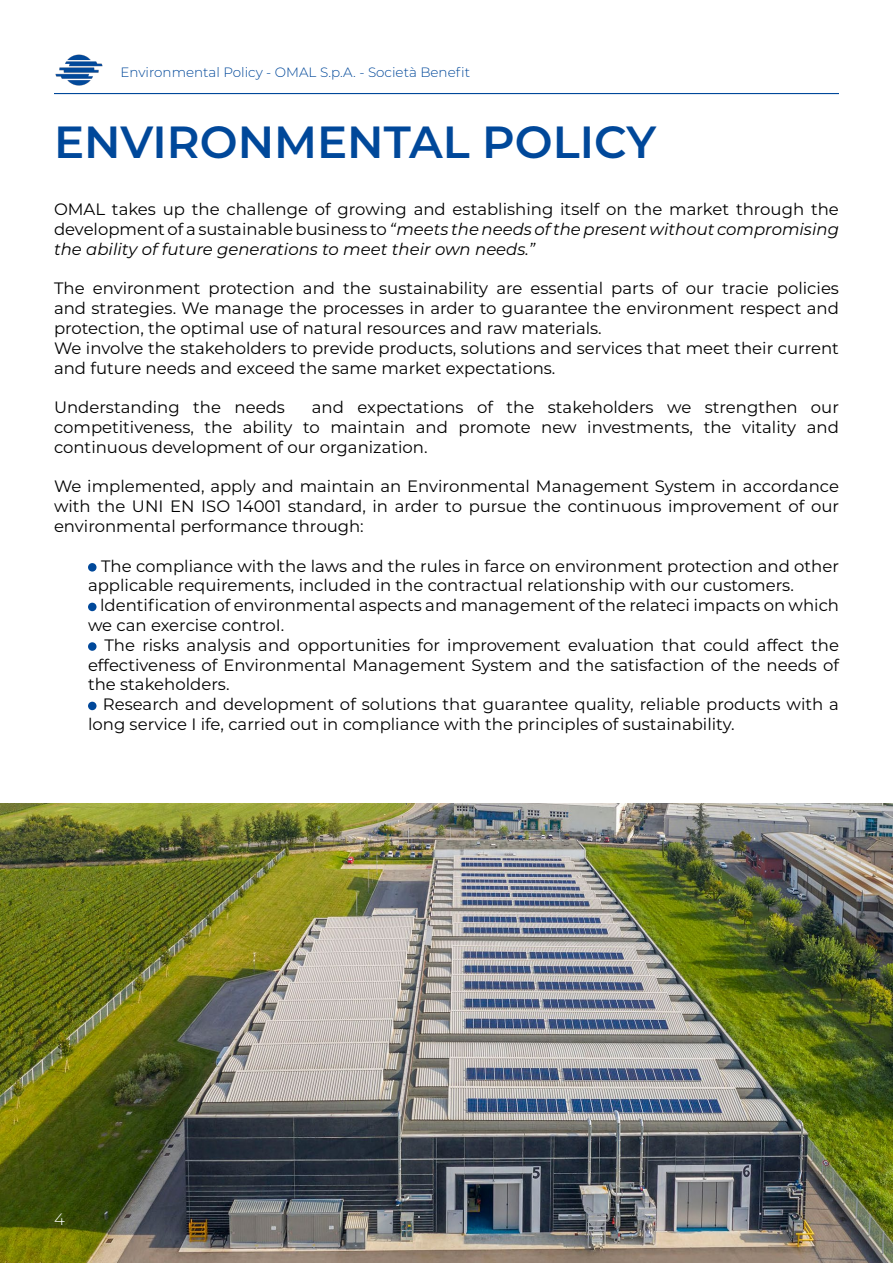
<style>
.page{position:relative;width:893px;height:1263px;background:#fff}
.page>*{position:absolute;margin:0;border:0;box-sizing:border-box;transform-origin:0 0}
.t1{font:600 45px "Montserrat";color:#00489a}
.t2{font:16.5px/19.8px "Montserrat";color:#000;text-align:justify}
.t3{font:300 16.5px "Montserrat";color:#fff}
.t4{font:300 13.5px "Montserrat";color:#00489a}
.s1{font-style:italic}
</style>
<div class="page">
<div style="left:88px;top:563px;width:9px;height:9px;background:#00489a;border-radius:50%"></div>
<div style="left:88px;top:603px;width:9px;height:8px;background:#00489a;border-radius:50%"></div>
<div style="left:88px;top:642px;width:9px;height:9px;background:#00489a;border-radius:50%"></div>
<div style="left:88px;top:702px;width:9px;height:8px;background:#00489a;border-radius:50%"></div>
<img style="left:0;top:804px;width:893px;height:459px">
<img style="left:55px;top:54px;width:48px;height:32px">
<hr style="left:54px;top:93px;width:785px;height:1px;background:#00489a">
<p class="t4" style="left:120px;top:63px;width:351px">Environmental Policy - OMAL S.p.A. - Società Benefit</p>
<h1 class="t1" style="left:54px;top:110px;width:604px">ENVIRONMENTAL POLICY</h1>
<p class="t2" style="left:54px;top:199px;width:786px">OMAL takes up the challenge of growing and establishing itself on the market through the development of a sustainable business to <span class="s1">“meets the needs of the present without compromising the ability of future generations to meet their own needs.”</span></p>
<p class="t2" style="left:54px;top:278px;width:786px;text-align:left">The environment protection and the sustainability are essential parts of our tracie policies and strategies. We manage the processes in arder to guarantee the environment respect and protection, the optimal use of natural resources and raw materials.<br>We involve the stakeholders to previde products, solutions and services that meet their current and future needs and exceed the same market expectations.</p>
<p class="t2" style="left:54px;top:397px;width:232px">Understanding the needs</p>
<p class="t2" style="left:54px;top:397px;width:786px;text-indent:258px">and expectations of the stakeholders we strengthen our competitiveness, the ability to maintain and promote new investments, the vitality and continuous development of our organization.</p>
<p class="t2" style="left:54px;top:476px;width:787px">We implemented, apply and maintain an Environmental Management System in accordance with the UNI EN ISO 14001 standard, in arder to pursue the continuous improvement of our environmental performance through:</p>
<p class="t2" style="left:88px;top:555px;width:752px;text-indent:13px">The compliance with the laws and the rules in farce on environment protection and other applicable requirements, included in the contractual relationship with our customers.</p>
<p class="t2" style="left:88px;top:595px;width:752px;text-indent:12px">ldentification of environmental aspects and management of the relateci impacts on which we can exercise controI.</p>
<p class="t2" style="left:88px;top:634px;width:752px;text-indent:16px">The risks analysis and opportunities for improvement evaluation that could affect the effectiveness of Environmental Management System and the satisfaction of the needs of the stakeholders.</p>
<p class="t2" style="left:88px;top:694px;width:752px;text-indent:15px">Research and development of solutions that guarantee quality, reliable products with a long service I ife, carried out in compliance with the principles of sustainability.</p>
<p class="t3" style="left:54px;top:1208px;width:12px">4</p>
</div>
